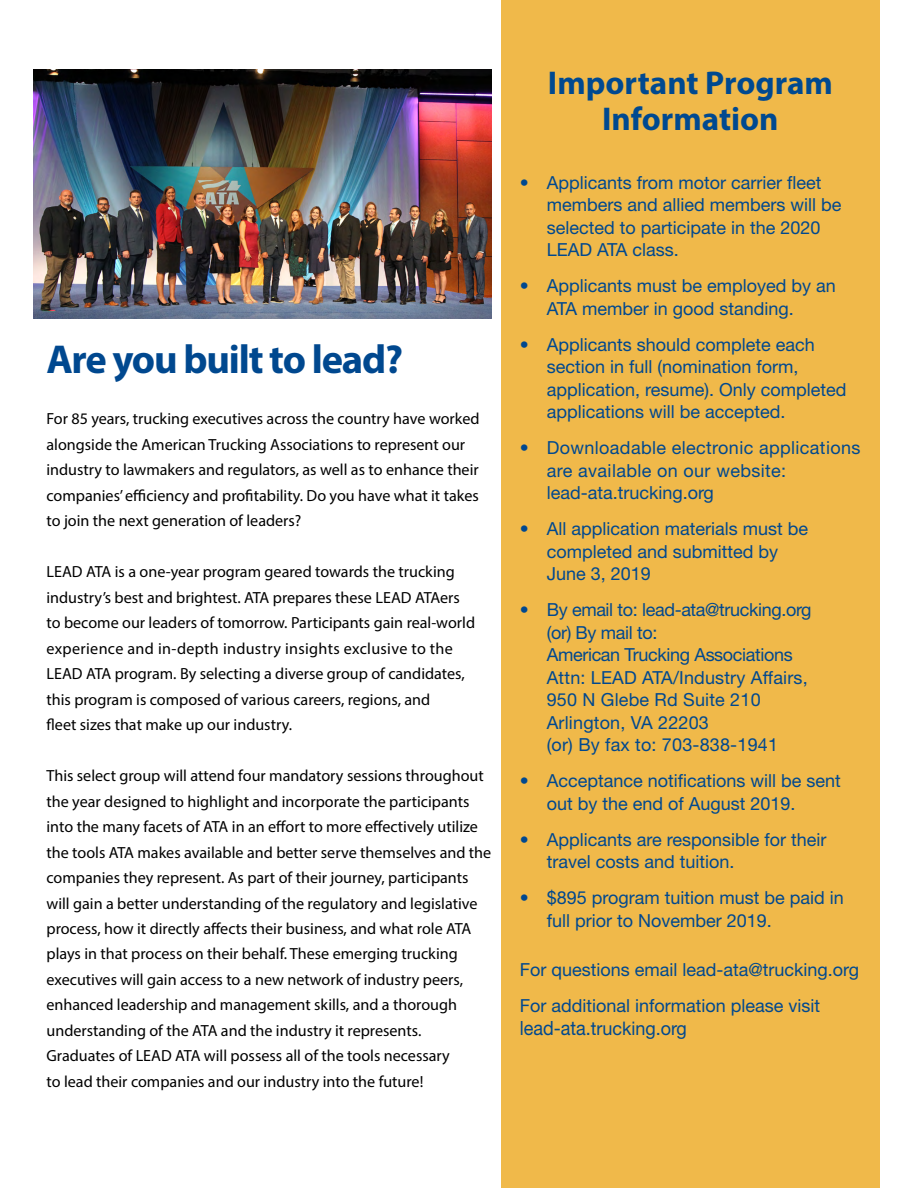
<style>
.page{position:relative;width:918px;height:1188px;background:#fff}
.page>*{position:absolute;margin:0;border:0;box-sizing:border-box;transform-origin:0 0}
.t1{font:700 40.5px "Myriad Pro";letter-spacing:-.03em;color:#00488f}
.t2{font:700 33px/36.3px "Myriad Pro";color:#004990;text-align:center}
.t3{font:18.75px "Helvetica Neue";color:#00488f;scale:.96 1}
.t4{font:18px/22.5px "Helvetica Neue";color:#00488f}
.t5{font:18px/22.5px "Helvetica Neue";letter-spacing:.02em;color:#00488f}
.t6{font:16.2px/25.5px "Myriad Pro";color:#000}
.s1{font-size:19.65px}
</style>
<div class="page">
<div style="left:501px;top:0;width:378px;height:1188px;background:#f0b94a"></div>
<img style="left:33px;top:69px;width:458px;height:249px">
<h1 class="t1" style="left:46px;top:333px;width:358px">Are you built to lead?</h1>
<p class="t6" style="left:46px;top:406px;width:435px">For 85 years, trucking executives across the country have worked alongside the American Trucking Associations to represent our industry to lawmakers and regulators, as well as to enhance their companies’ efficiency and profitability. Do you have what it takes to join the next generation of leaders?</p>
<p class="t6" style="left:46px;top:559px;width:430px">LEAD ATA is a one-year program geared towards the trucking industry’s best and brightest. ATA prepares these LEAD ATAers to become our leaders of tomorrow. Participants gain real-world experience and in-depth industry insights exclusive to the LEAD ATA program. By selecting a diverse group of candidates, this program is composed of various careers, regions, and<br>fleet sizes that make up our industry.</p>
<p class="t6" style="left:46px;top:763px;width:446px">This select group will attend four mandatory sessions throughout the year designed to highlight and incorporate the participants into the many facets of ATA in an effort to more effectively utilize the tools ATA makes available and better serve themselves and the companies they represent. As part of their journey, participants will gain a better understanding of the regulatory and legislative process, how it directly affects their business, and what role ATA plays in that process on their behalf. These emerging trucking executives will gain access to a new network of industry peers, enhanced leadership and management skills, and a thorough understanding of the ATA and the industry it represents.<br>Graduates of LEAD ATA will possess all of the tools necessary<br>to lead their companies and our industry into the future!</p>
<h2 class="t2" style="left:548px;top:63px;width:287px">Important Program<br>Information</h2>
<p class="t4" style="left:547px;top:171px;width:296px;text-indent:-27px">• Applicants from motor carrier fleet members and allied members will be selected to participate in the 2020<br>LEAD ATA class.</p>
<p class="t4" style="left:547px;top:274px;width:291px;text-indent:-27px">• Applicants must be employed by an<br>ATA member in good standing.</p>
<p class="t4" style="left:547px;top:333px;width:301px;text-indent:-27px">• Applicants should complete each section in full (nomination form, application, resume). Only completed applications will be accepted.</p>
<p class="t5" style="left:547px;top:436px;width:315px;text-indent:-27px">• Downloadable electronic applications are available on our website: lead-ata.trucking.org</p>
<p class="t4" style="left:547px;top:517px;width:263px;text-indent:-27px">• All application materials must be completed and submitted by<br>June 3, 2019</p>
<p class="t4" style="left:547px;top:598px;width:266px;text-indent:-27px">• By email to: lead-ata@trucking.org (or) By mail to:<br>American Trucking Associations<br>Attn: LEAD ATA/Industry Affairs,<br>950 N Glebe Rd Suite 210<br>Arlington, VA 22203<br>(or) By fax to: 703-838-1941</p>
<p class="t4" style="left:547px;top:769px;width:296px;text-indent:-27px">• Acceptance notifications will be sent out by the end of August 2019.</p>
<p class="t4" style="left:547px;top:828px;width:281px;text-indent:-27px">• Applicants are responsible for their travel costs and tuition.</p>
<p class="t4" style="left:547px;top:886px;width:299px;text-indent:-27px">• $895 program tuition must be paid in full prior to November 2019.</p>
<p class="t4" style="left:520px;top:951px;width:341px;line-height:36px">For questions email lead-ata@trucking.org<br>For additional information please visit</p>
<p class="t3" style="left:520px;top:1017px;width:176px"><span class="s1">lead-ata.</span>trucking.org</p>
</div>
